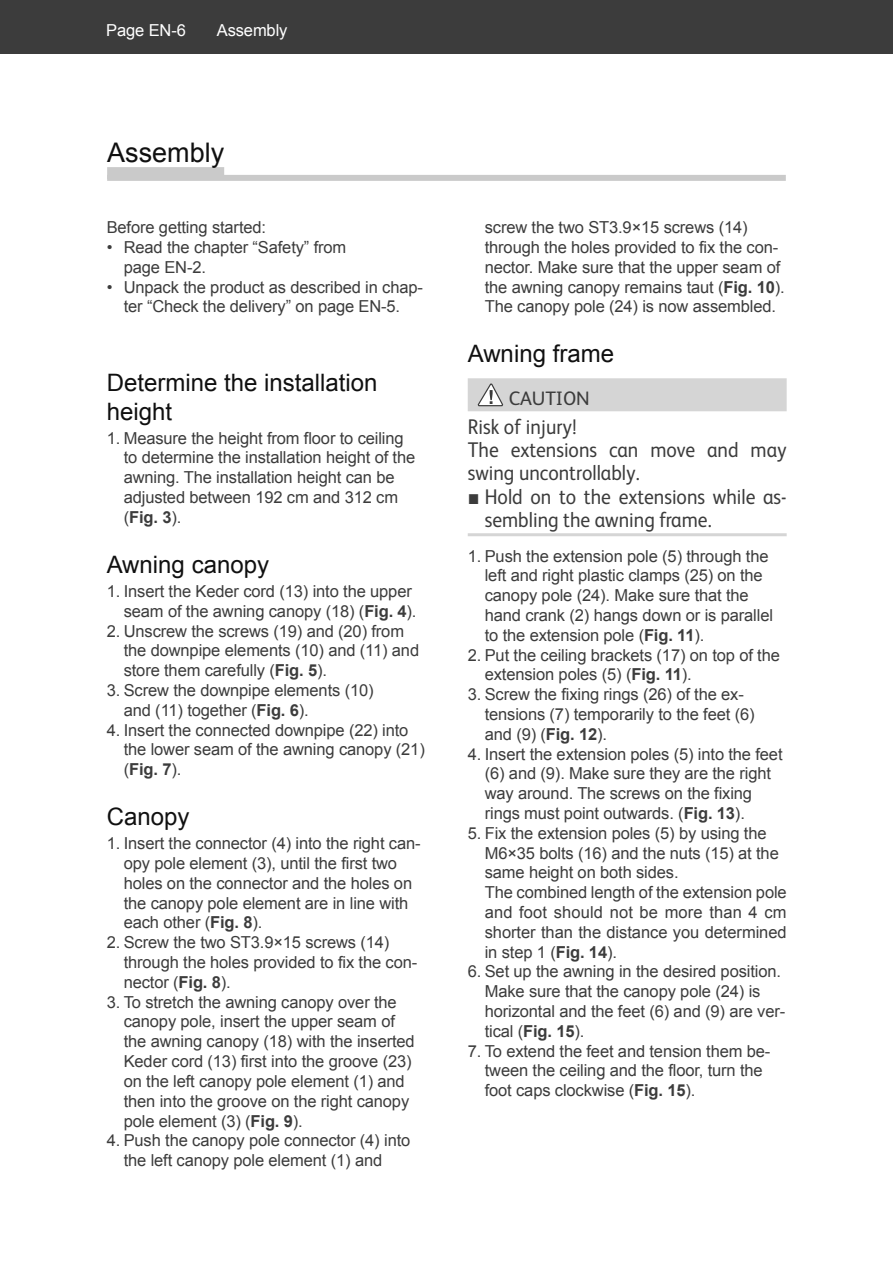
<style>
.page{position:relative;width:893px;height:1263px;background:#fff}
.page>*{position:absolute;margin:0;border:0;box-sizing:border-box;transform-origin:0 0}
.t1{font:27px "Arial";color:#101010}
.t2{font:24px/28.8px "Arial";color:#101010}
.t3{font:21.3px/23.4px "FS Albert";color:#3c3c3c;scale:.92 1}
.t4{font:19.5px "FS Albert";letter-spacing:-.005em;color:#3c3c3c}
.t5{font:16.5px/19.8px "Arial";letter-spacing:-.01em;color:#3c3c3c}
.t6{font:16.5px "Arial";letter-spacing:-.01em;color:#fff}
.s1{font-weight:700}
.s2{font-family:"Arial"}
</style>
<div class="page">
<div style="left:0;top:0;width:893px;height:54px;background:#3c3c3c"></div>
<div style="left:107px;top:167px;width:117px;height:12px;background:#cacaca"></div>
<div style="left:107px;top:175px;width:679px;height:6px;background:#cacaca"></div>
<div style="left:468px;top:378px;width:319px;height:33px;background:#d5d5d5"></div>
<hr style="left:468px;top:533px;width:319px;height:3px;background:#d5d5d5">
<svg style="left:478px;top:383px;width:26px;height:24px"></svg>
<p class="t6" style="left:106px;top:20px;width:81px">Page EN-6</p>
<p class="t6" style="left:217px;top:20px;width:72px">Assembly</p>
<h1 class="t1" style="left:107px;top:135px;width:119px">Assembly</h1>
<p class="t5" style="left:107px;top:218px;width:161px">Before getting started:</p>
<p class="t5" style="left:124px;top:237px;width:224px;text-indent:-17px">• Read the chapter “Safety” from page EN-2.</p>
<p class="t5" style="left:107px;top:277px;width:318px;text-align:center">• Unpack the product as described in chap&shy;ter “Check the delivery” on page EN-5.</p>
<h2 class="t2" style="left:107px;top:368px;width:272px">Determine the installation height</h2>
<p class="t5" style="left:124px;top:428px;width:293px;text-indent:-17px">1. Measure the height from floor to ceiling to determine the installation height of the awning. The installation height can be adjusted between 192 cm and 312 cm (<span class="s1">Fig. 3</span>).</p>
<h2 class="t2" style="left:107px;top:550px;width:164px">Awning canopy</h2>
<p class="t5" style="left:107px;top:581px;width:311px;text-align:right">1. Insert the Keder cord (13) into the upper seam of the awning canopy (18) (<span class="s1">Fig. 4</span>).</p>
<p class="t5" style="left:124px;top:621px;width:297px;text-indent:-17px">2. Unscrew the screws (19) and (20) from the downpipe elements (10) and (11) and store them carefully (<span class="s1">Fig. 5</span>).</p>
<p class="t5" style="left:124px;top:680px;width:251px;text-indent:-17px">3. Screw the downpipe elements (10) and (11) together (<span class="s1">Fig. 6</span>).</p>
<p class="t5" style="left:124px;top:720px;width:303px;text-indent:-17px">4. Insert the connected downpipe (22) into the lower seam of the awning canopy (21) (<span class="s1">Fig. 7</span>).</p>
<h2 class="t2" style="left:107px;top:803px;width:84px">Canopy</h2>
<p class="t5" style="left:124px;top:834px;width:298px;text-indent:-17px">1. Insert the connector (4) into the right can&shy;opy pole element (3), until the first two holes on the connector and the holes on the canopy pole element are in line with each other (<span class="s1">Fig. 8</span>).</p>
<p class="t5" style="left:124px;top:933px;width:295px;text-indent:-17px">2. Screw the two ST3.9×15 screws (14) through the holes provided to fix the con&shy;nector (<span class="s1">Fig. 8</span>).</p>
<p class="t5" style="left:124px;top:992px;width:292px;text-indent:-17px">3. To stretch the awning canopy over the canopy pole, insert the upper seam of the awning canopy (18) with the inserted Keder cord (13) first into the groove (23) on the left canopy pole element (1) and then into the groove on the right canopy pole element (3) (<span class="s1">Fig. 9</span>).</p>
<p class="t5" style="left:124px;top:1131px;width:288px;text-indent:-17px">4. Push the canopy pole connector (4) into the left canopy pole element (1) and</p>
<p class="t5" style="left:485px;top:218px;width:301px">screw the two ST3.9×15 screws (14) through the holes provided to fix the con&shy;nector. Make sure that the upper seam of the awning canopy remains taut (<span class="s1">Fig. 10</span>).<br>The canopy pole (24) is now assembled.</p>
<h2 class="t2" style="left:468px;top:340px;width:148px">Awning frame</h2>
<p class="t4" style="left:509px;top:385px;width:82px">CAUTION</p>
<p class="t3" style="left:468px;top:413px;width:348px">Risk of injury!<br>The extensions can move and may swing uncontrollably.</p>
<p class="t3" style="left:485px;top:484px;width:330px;text-indent:-17px"><span class="s2">■</span> Hold on to the extensions while as&shy;sembling the awning frame.</p>
<p class="t5" style="left:485px;top:546px;width:290px;text-indent:-17px">1. Push the extension pole (5) through the left and right plastic clamps (25) on the canopy pole (24). Make sure that the hand crank (2) hangs down or is parallel to the extension pole (<span class="s1">Fig. 11</span>).</p>
<p class="t5" style="left:485px;top:645px;width:297px;text-indent:-17px">2. Put the ceiling brackets (17) on top of the extension poles (5) (<span class="s1">Fig. 11</span>).</p>
<p class="t5" style="left:485px;top:685px;width:271px;text-indent:-17px">3. Screw the fixing rings (26) of the ex&shy;tensions (7) temporarily to the feet (6) and (9) (<span class="s1">Fig. 12</span>).</p>
<p class="t5" style="left:485px;top:744px;width:299px;text-indent:-17px">4. Insert the extension poles (5) into the feet (6) and (9). Make sure they are the right way around. The screws on the fixing rings must point outwards. (<span class="s1">Fig. 13</span>).</p>
<p class="t5" style="left:485px;top:823px;width:303px;text-indent:-17px">5. Fix the extension poles (5) by using the M6×35 bolts (16) and the nuts (15) at the same height on both sides.<br>The combined length of the extension pole and foot should not be more than 4 cm shorter than the distance you determined in step 1 (<span class="s1">Fig. 14</span>).</p>
<p class="t5" style="left:485px;top:962px;width:302px;text-indent:-17px">6. Set up the awning in the desired position.<br>Make sure that the canopy pole (24) is horizontal and the feet (6) and (9) are ver&shy;tical (<span class="s1">Fig. 15</span>).</p>
<p class="t5" style="left:485px;top:1041px;width:287px;text-indent:-17px">7. To extend the feet and tension them be&shy;tween the ceiling and the floor, turn the foot caps clockwise (<span class="s1">Fig. 15</span>).</p>
</div>
